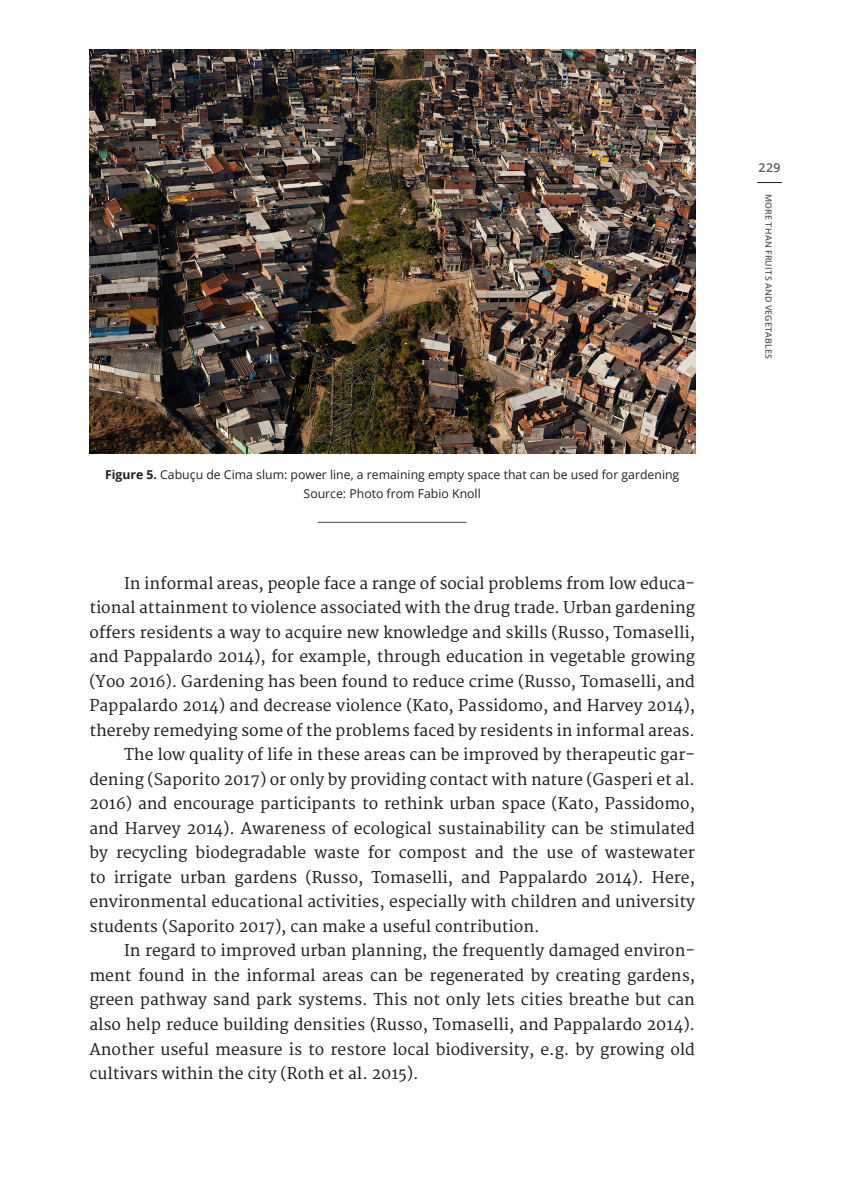
<style>
.page{position:relative;width:844px;height:1191px;background:#fff}
.page>*{position:absolute;margin:0;border:0;box-sizing:border-box;transform-origin:0 0}
.body_text{font:15.75px/24.5px "Merriweather";color:#231f20;text-align:justify}
.t1{font:12.25px "Open Sans";color:#231f20}
.t2{font:600 12.25px "Open Sans";color:#57585a}
.t3{font:600 8.75px "Open Sans";letter-spacing:.03em;color:#57585a}
.s1{font-weight:700}
</style>
<div class="page">
<svg style="left:757px;top:182px;width:24px;height:1px"></svg>
<img style="left:89px;top:50px;width:605px;height:403px">
<hr style="left:317px;top:522px;width:149px;height:1px;background:#464648">
<p class="t1" style="left:105px;top:466px;width:575px"><span class="s1">Figure 5.</span> Cabuçu de Cima slum: power line, a remaining empty space that can be used for gardening</p>
<p class="t1" style="left:303px;top:485px;width:179px">Source: Photo from Fabio Knoll</p>
<p class="body_text" style="left:89px;top:571px;width:607px;text-indent:35px">In informal areas, people face a range of social problems from low educa&shy;tional attainment to violence associated with the drug trade. Urban gardening offers residents a way to acquire new knowledge and skills (Russo, Tomaselli, and Pappalardo 2014), for example, through education in vegetable growing (Yoo 2016). Gardening has been found to reduce crime (Russo, Tomaselli, and Pappalardo 2014) and decrease violence (Kato, Passidomo, and Harvey 2014), thereby remedying some of the problems faced by residents in informal areas.</p>
<p class="body_text" style="left:89px;top:743px;width:607px;text-indent:35px">The low quality of life in these areas can be improved by therapeutic gar&shy;dening (Saporito 2017) or only by providing contact with nature (Gasperi et al.<br>2016) and encourage participants to rethink urban space (Kato, Passidomo, and Harvey 2014). Awareness of ecological sustainability can be stimulated by recycling biodegradable waste for compost and the use of wastewater to irrigate urban gardens (Russo, Tomaselli, and Pappalardo 2014). Here, environmental educational activities, especially with children and university students (Saporito 2017), can make a useful contribution.</p>
<p class="body_text" style="left:89px;top:939px;width:607px;text-indent:35px">In regard to improved urban planning, the frequently damaged environ&shy;ment found in the informal areas can be regenerated by creating gardens, green pathway sand park systems. This not only lets cities breathe but can also help reduce building densities (Russo, Tomaselli, and Pappalardo 2014).<br>Another useful measure is to restore local biodiversity, e.g. by growing old cultivars within the city (Roth et al. 2015).</p>
<p class="t2" style="left:758px;top:159px;width:23px">229</p>
<p class="t3" style="left:774px;top:194px;width:167px;rotate:90deg">MORE THAN FRUITS AND VEGETABLES</p>
</div>
